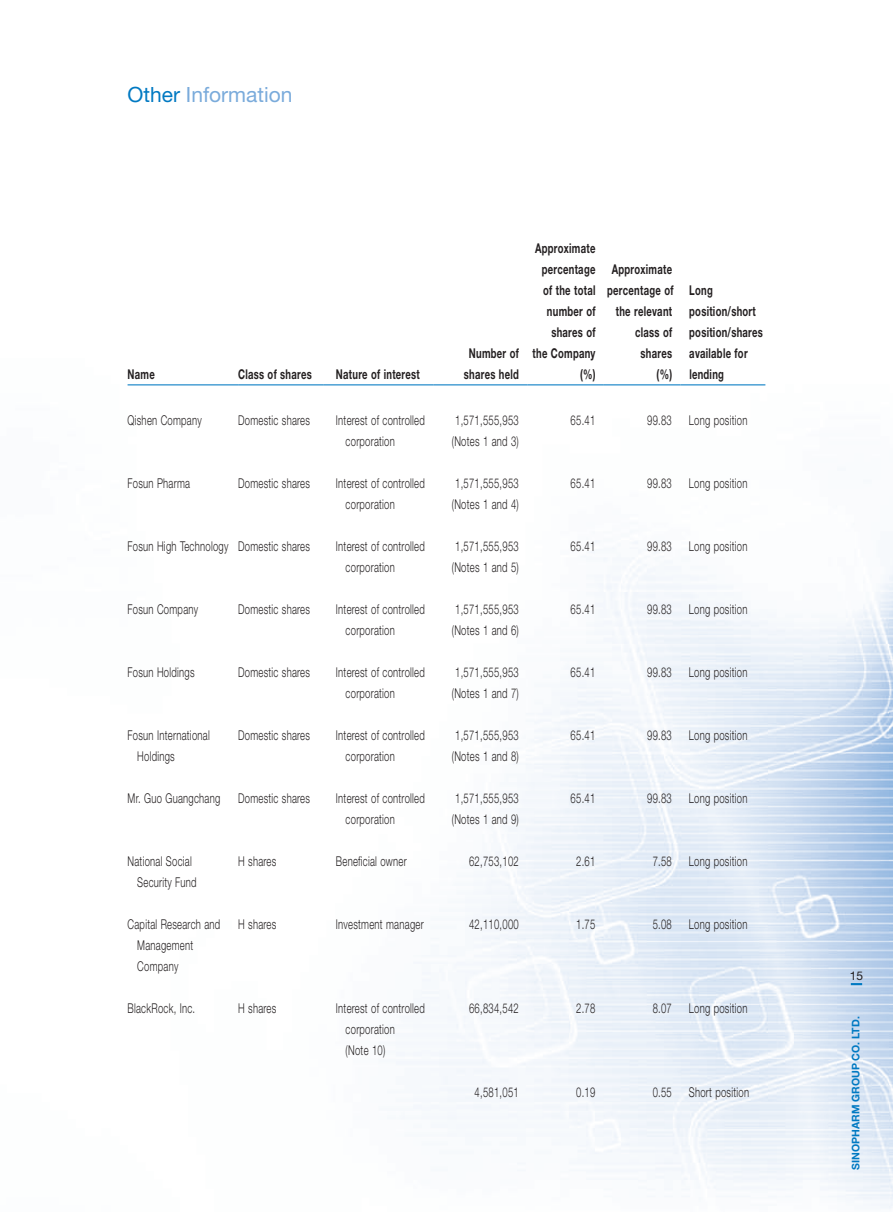
<style>
.page{position:relative;width:893px;height:1212px;background:#fff}
.page>*{position:absolute;margin:0;border:0;box-sizing:border-box;transform-origin:0 0}
.t1{font:21px "Helvetica Neue LT Std";color:#7aabdb}
.t2{font:300 13.5px/21px "Helvetica Neue LT Std";letter-spacing:.03em;color:#231f20;scale:.7 1}
.t3{font:700 13.5px/21px "Helvetica Neue LT Std";letter-spacing:.03em;color:#231f20;text-align:right;scale:.7 1}
.t4{font:12px "Helvetica Neue LT Std";color:#231f20}
.t5{font:700 10.5px "Helvetica Neue LT Std";color:#0079c2}
.s1{color:#0079c2}
</style>
<div class="page">
<img style="left:127px;top:384px;width:766px;height:825px">
<svg style="left:851px;top:983px;width:11px;height:2px"></svg>
<hr style="left:128px;top:384px;width:110px;height:1px;background:#0079c2">
<hr style="left:238px;top:384px;width:85px;height:1px;background:#0079c2">
<hr style="left:323px;top:384px;width:111px;height:1px;background:#0079c2">
<hr style="left:434px;top:384px;width:93px;height:1px;background:#0079c2">
<hr style="left:527px;top:384px;width:77px;height:1px;background:#0079c2">
<hr style="left:604px;top:384px;width:76px;height:1px;background:#0079c2">
<hr style="left:680px;top:384px;width:85px;height:1px;background:#0079c2">
<h1 class="t1" style="left:128px;top:82px;width:166px"><span class="s1">Other</span> Information</h1>
<p class="t3" style="left:128px;top:364px;width:40px">name</p>
<p class="t3" style="left:238px;top:364px;width:107px">Class of shares</p>
<p class="t3" style="left:336px;top:364px;width:121px">nature of interest</p>
<p class="t3" style="left:464px;top:343px;width:80px;text-align:center">number of shares held</p>
<p class="t3" style="left:533px;top:238px;width:91px">approximate percentage of the total number of shares of<br>the Company (%)</p>
<p class="t3" style="left:607px;top:259px;width:96px">approximate percentage of the relevant class of shares<br>(%)</p>
<p class="t3" style="left:689px;top:280px;width:107px;text-align:left">long position/short position/shares available for lending</p>
<p class="t2" style="left:128px;top:409px;width:108px">Qishen Company</p>
<p class="t2" style="left:238px;top:409px;width:104px">Domestic shares</p>
<p class="t2" style="left:346px;top:409px;width:115px;text-indent:-10px">Interest of controlled corporation</p>
<p class="t2" style="left:452px;top:409px;width:97px">1,571,555,953 (Notes 1 and 3)</p>
<p class="t2" style="left:571px;top:409px;width:37px">65.41</p>
<p class="t2" style="left:647px;top:409px;width:37px">99.83</p>
<p class="t2" style="left:689px;top:409px;width:85px">Long position</p>
<p class="t2" style="left:128px;top:472px;width:91px">Fosun Pharma</p>
<p class="t2" style="left:238px;top:472px;width:104px">Domestic shares</p>
<p class="t2" style="left:346px;top:472px;width:115px;text-indent:-10px">Interest of controlled corporation</p>
<p class="t2" style="left:452px;top:472px;width:97px">1,571,555,953 (Notes 1 and 4)</p>
<p class="t2" style="left:571px;top:472px;width:37px">65.41</p>
<p class="t2" style="left:647px;top:472px;width:37px">99.83</p>
<p class="t2" style="left:689px;top:472px;width:85px">Long position</p>
<p class="t2" style="left:128px;top:535px;width:262px">Fosun High Technology Domestic shares</p>
<p class="t2" style="left:346px;top:535px;width:115px;text-indent:-10px">Interest of controlled corporation</p>
<p class="t2" style="left:452px;top:535px;width:97px">1,571,555,953 (Notes 1 and 5)</p>
<p class="t2" style="left:571px;top:535px;width:37px">65.41</p>
<p class="t2" style="left:647px;top:535px;width:37px">99.83</p>
<p class="t2" style="left:689px;top:535px;width:85px">Long position</p>
<p class="t2" style="left:128px;top:599px;width:102px">Fosun Company</p>
<p class="t2" style="left:238px;top:599px;width:104px">Domestic shares</p>
<p class="t2" style="left:346px;top:599px;width:115px;text-indent:-10px">Interest of controlled corporation</p>
<p class="t2" style="left:452px;top:599px;width:97px">1,571,555,953 (Notes 1 and 6)</p>
<p class="t2" style="left:571px;top:599px;width:37px">65.41</p>
<p class="t2" style="left:647px;top:599px;width:37px">99.83</p>
<p class="t2" style="left:689px;top:599px;width:85px">Long position</p>
<p class="t2" style="left:128px;top:662px;width:97px">Fosun Holdings</p>
<p class="t2" style="left:238px;top:662px;width:104px">Domestic shares</p>
<p class="t2" style="left:346px;top:662px;width:115px;text-indent:-10px">Interest of controlled corporation</p>
<p class="t2" style="left:452px;top:662px;width:97px">1,571,555,953 (Notes 1 and 7)</p>
<p class="t2" style="left:571px;top:662px;width:37px">65.41</p>
<p class="t2" style="left:647px;top:662px;width:37px">99.83</p>
<p class="t2" style="left:689px;top:662px;width:85px">Long position</p>
<p class="t2" style="left:137px;top:725px;width:105px;text-indent:-10px">Fosun International<br>Holdings</p>
<p class="t2" style="left:238px;top:725px;width:104px">Domestic shares</p>
<p class="t2" style="left:346px;top:725px;width:115px;text-indent:-10px">Interest of controlled corporation</p>
<p class="t2" style="left:452px;top:725px;width:97px">1,571,555,953 (Notes 1 and 8)</p>
<p class="t2" style="left:571px;top:725px;width:37px">65.41</p>
<p class="t2" style="left:647px;top:725px;width:37px">99.83</p>
<p class="t2" style="left:689px;top:725px;width:85px">Long position</p>
<p class="t2" style="left:128px;top:788px;width:134px">Mr. Guo Guangchang</p>
<p class="t2" style="left:238px;top:788px;width:104px">Domestic shares</p>
<p class="t2" style="left:346px;top:788px;width:115px;text-indent:-10px">Interest of controlled corporation</p>
<p class="t2" style="left:452px;top:788px;width:97px">1,571,555,953 (Notes 1 and 9)</p>
<p class="t2" style="left:571px;top:788px;width:37px">65.41</p>
<p class="t2" style="left:647px;top:788px;width:37px">99.83</p>
<p class="t2" style="left:689px;top:788px;width:85px">Long position</p>
<p class="t2" style="left:137px;top:851px;width:86px;text-indent:-10px">National Social<br>Security Fund</p>
<p class="t2" style="left:238px;top:851px;width:56px">H shares</p>
<p class="t2" style="left:336px;top:851px;width:103px">Beneficial owner</p>
<p class="t2" style="left:469px;top:851px;width:72px">62,753,102</p>
<p class="t2" style="left:576px;top:851px;width:29px">2.61</p>
<p class="t2" style="left:653px;top:851px;width:29px">7.58</p>
<p class="t2" style="left:689px;top:851px;width:85px">Long position</p>
<p class="t2" style="left:137px;top:914px;width:120px;text-indent:-10px">Capital Research and<br>Management<br>Company</p>
<p class="t2" style="left:238px;top:914px;width:56px">H shares</p>
<p class="t2" style="left:336px;top:914px;width:127px">Investment manager</p>
<p class="t2" style="left:469px;top:914px;width:72px">42,110,000</p>
<p class="t2" style="left:576px;top:914px;width:29px">1.75</p>
<p class="t2" style="left:653px;top:914px;width:29px">5.08</p>
<p class="t2" style="left:689px;top:914px;width:85px">Long position</p>
<p class="t2" style="left:128px;top:998px;width:98px">BlackRock, Inc.</p>
<p class="t2" style="left:238px;top:998px;width:56px">H shares</p>
<p class="t2" style="left:346px;top:998px;width:115px;text-indent:-10px">Interest of controlled corporation<br>(Note 10)</p>
<p class="t2" style="left:469px;top:998px;width:72px">66,834,542</p>
<p class="t2" style="left:576px;top:998px;width:29px">2.78</p>
<p class="t2" style="left:653px;top:998px;width:29px">8.07</p>
<p class="t2" style="left:689px;top:998px;width:85px">Long position</p>
<p class="t2" style="left:475px;top:1082px;width:65px">4,581,051</p>
<p class="t2" style="left:576px;top:1082px;width:29px">0.19</p>
<p class="t2" style="left:653px;top:1082px;width:29px">0.55</p>
<p class="t2" style="left:689px;top:1082px;width:88px">Short position</p>
<p class="t4" style="left:850px;top:968px;width:15px">15</p>
<p class="t5" style="left:849px;top:1170px;width:155px;rotate:-90deg">Sinopharm group co. ltd.</p>
</div>
